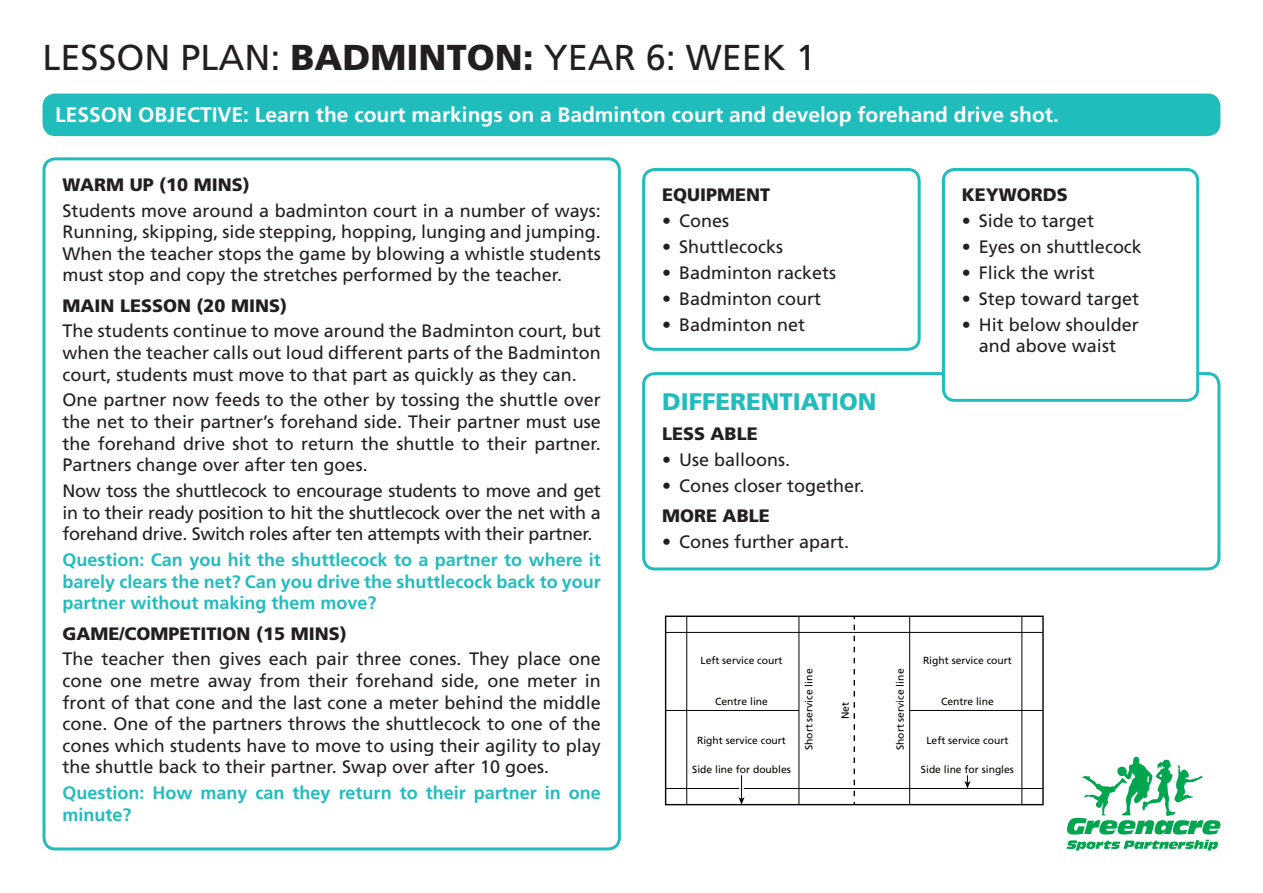
<style>
.page{position:relative;width:1263px;height:893px;background:#fff}
.page>*{position:absolute;margin:0;border:0;box-sizing:border-box;transform-origin:0 0}
.t1{font:36px "Frutiger CE";color:#231f20}
.lesson_heading_colou{font:900 24px "Frutiger CE";color:#21bdbd}
.lesson_objective{font:700 21px "Frutiger CE";color:#fff}
.lesson_text_Justifie{font:18px/21.6px "Frutiger CE";color:#231f20;text-align:justify}
.Lesson_text_colour{font:700 18px/21.6px "Frutiger CE";color:#21bdbd;text-align:justify}
.lesson_subhead{font:900 18px "Frutiger CE";color:#231f20}
.t2{font:10.35px "Frutiger LT";color:#040503}
.s1{font-weight:900}
</style>
<div class="page">
<svg style="left:1066px;top:840px;width:152px;height:10px"></svg>
<svg style="left:1067px;top:757px;width:153px;height:77px"></svg>
<div style="left:43px;top:94px;width:1177px;height:42px;background:#21bdbd;border-radius:13px"></div>
<div style="left:43px;top:157px;width:578px;height:693px;border:3px solid #21bdbd;border-radius:11px"></div>
<div style="left:642px;top:168px;width:279px;height:183px;border:3px solid #21bdbd;border-radius:11px"></div>
<div style="left:642px;top:372px;width:578px;height:198px;border:3px solid #21bdbd;border-radius:11px"></div>
<svg style="left:664px;top:615px;width:380px;height:191px"></svg>
<hr style="left:686px;top:616px;width:1px;height:189px;background:#040503">
<hr style="left:798px;top:616px;width:1px;height:189px;background:#040503">
<svg style="left:854px;top:625px;width:1px;height:180px"></svg>
<hr style="left:666px;top:632px;width:377px;height:1px;background:#040503">
<hr style="left:744px;top:788px;width:299px;height:1px;background:#040503">
<hr style="left:666px;top:788px;width:73px;height:1px;background:#040503">
<hr style="left:666px;top:710px;width:133px;height:1px;background:#040503">
<hr style="left:1021px;top:616px;width:1px;height:189px;background:#040503">
<hr style="left:909px;top:616px;width:1px;height:189px;background:#040503">
<hr style="left:910px;top:710px;width:133px;height:1px;background:#040503">
<svg style="left:964px;top:775px;width:6px;height:13px"></svg>
<svg style="left:738px;top:775px;width:6px;height:30px"></svg>
<div style="left:943px;top:169px;width:255px;height:231px;background:#fff;border-radius:11px"></div>
<div style="left:942px;top:168px;width:257px;height:234px;border:3px solid #21bdbd;border-radius:11px"></div>
<p class="t1" style="left:43px;top:37px;width:775px">LESSON PLAN: <span class="s1">BADMINTON:</span> YEAR 6: WEEK 1</p>
<p class="lesson_objective" style="left:55px;top:102px;width:1005px">LESSON OBJECTIVE: Learn the court markings on a Badminton court and develop forehand drive shot.</p>
<p class="lesson_subhead" style="left:63px;top:174px;width:189px">WARM UP (10 MINS)</p>
<p class="lesson_text_Justifie" style="left:63px;top:200px;width:540px">Students move around a badminton court in a number of ways:<br>Running, skipping, side stepping, hopping, lunging and jumping.<br>When the teacher stops the game by blowing a whistle students must stop and copy the stretches performed by the teacher.</p>
<p class="lesson_subhead" style="left:63px;top:295px;width:226px">MAIN LESSON (20 MINS)</p>
<p class="lesson_text_Justifie" style="left:63px;top:320px;width:540px">The students continue to move around the Badminton court, but when the teacher calls out loud different parts of the Badminton court, students must move to that part as quickly as they can.</p>
<p class="lesson_text_Justifie" style="left:63px;top:389px;width:540px">One partner now feeds to the other by tossing the shuttle over the net to their partner’s forehand side. Their partner must use the forehand drive shot to return the shuttle to their partner.<br>Partners change over after ten goes.</p>
<p class="lesson_text_Justifie" style="left:63px;top:480px;width:540px">Now toss the shuttlecock to encourage students to move and get in to their ready position to hit the shuttlecock over the net with a forehand drive. Switch roles after ten attempts with their partner.</p>
<p class="Lesson_text_colour" style="left:63px;top:549px;width:540px">Question: Can you hit the shuttlecock to a partner to where it barely clears the net? Can you drive the shuttlecock back to your partner without making them move?</p>
<p class="lesson_subhead" style="left:63px;top:622px;width:286px">GAME/COMPETITION (15 MINS)</p>
<p class="lesson_text_Justifie" style="left:63px;top:648px;width:540px">The teacher then gives each pair three cones. They place one cone one metre away from their forehand side, one meter in front of that cone and the last cone a meter behind the middle cone. One of the partners throws the shuttlecock to one of the cones which students have to move to using their agility to play the shuttle back to their partner. Swap over after 10 goes.</p>
<p class="Lesson_text_colour" style="left:63px;top:782px;width:540px">Question: How many can they return to their partner in one minute?</p>
<p class="lesson_subhead" style="left:662px;top:184px;width:110px">EQUIPMENT</p>
<p class="lesson_text_Justifie" style="left:662px;top:210px;width:69px">• Cones</p>
<p class="lesson_text_Justifie" style="left:662px;top:236px;width:123px">• Shuttlecocks</p>
<p class="lesson_text_Justifie" style="left:662px;top:262px;width:176px">• Badminton rackets</p>
<p class="lesson_text_Justifie" style="left:662px;top:288px;width:161px">• Badminton court</p>
<p class="lesson_text_Justifie" style="left:662px;top:314px;width:145px">• Badminton net</p>
<p class="lesson_heading_colou" style="left:662px;top:387px;width:216px">DIFFERENTIATION</p>
<p class="lesson_subhead" style="left:662px;top:423px;width:97px">LESS ABLE</p>
<p class="lesson_text_Justifie" style="left:662px;top:449px;width:130px">• Use balloons.</p>
<p class="lesson_text_Justifie" style="left:662px;top:475px;width:204px">• Cones closer together.</p>
<p class="lesson_subhead" style="left:662px;top:505px;width:109px">MORE ABLE</p>
<p class="lesson_text_Justifie" style="left:662px;top:531px;width:189px">• Cones further apart.</p>
<p class="t2" style="left:700px;top:655px;width:84px">Left service court</p>
<p class="lesson_subhead" style="left:962px;top:184px;width:108px">KEYWORDS</p>
<p class="lesson_text_Justifie" style="left:962px;top:210px;width:134px">• Side to target</p>
<p class="lesson_text_Justifie" style="left:962px;top:236px;width:182px">• Eyes on shuttlecock</p>
<p class="lesson_text_Justifie" style="left:962px;top:262px;width:135px">• Flick the wrist</p>
<p class="lesson_text_Justifie" style="left:962px;top:288px;width:179px">• Step toward target</p>
<p class="lesson_text_Justifie" style="left:962px;top:314px;width:179px;text-align:center">• Hit below shoulder and above waist</p>
<p class="t2" style="left:923px;top:655px;width:90px">Right service court</p>
<p class="t2" style="left:803px;top:750px;width:83px;rotate:-90deg">Short service line</p>
<p class="t2" style="left:894px;top:750px;width:83px;rotate:-90deg">Short service line</p>
<p class="t2" style="left:715px;top:696px;width:54px">Centre line</p>
<p class="t2" style="left:941px;top:696px;width:54px">Centre line</p>
<p class="t2" style="left:839px;top:719px;width:19px;rotate:-90deg">Net</p>
<p class="t2" style="left:926px;top:734px;width:84px">Left service court</p>
<p class="t2" style="left:697px;top:734px;width:90px">Right service court</p>
<p class="t2" style="left:692px;top:763px;width:100px">Side line for doubles</p>
<p class="t2" style="left:921px;top:763px;width:94px">Side line for singles</p>
</div>
